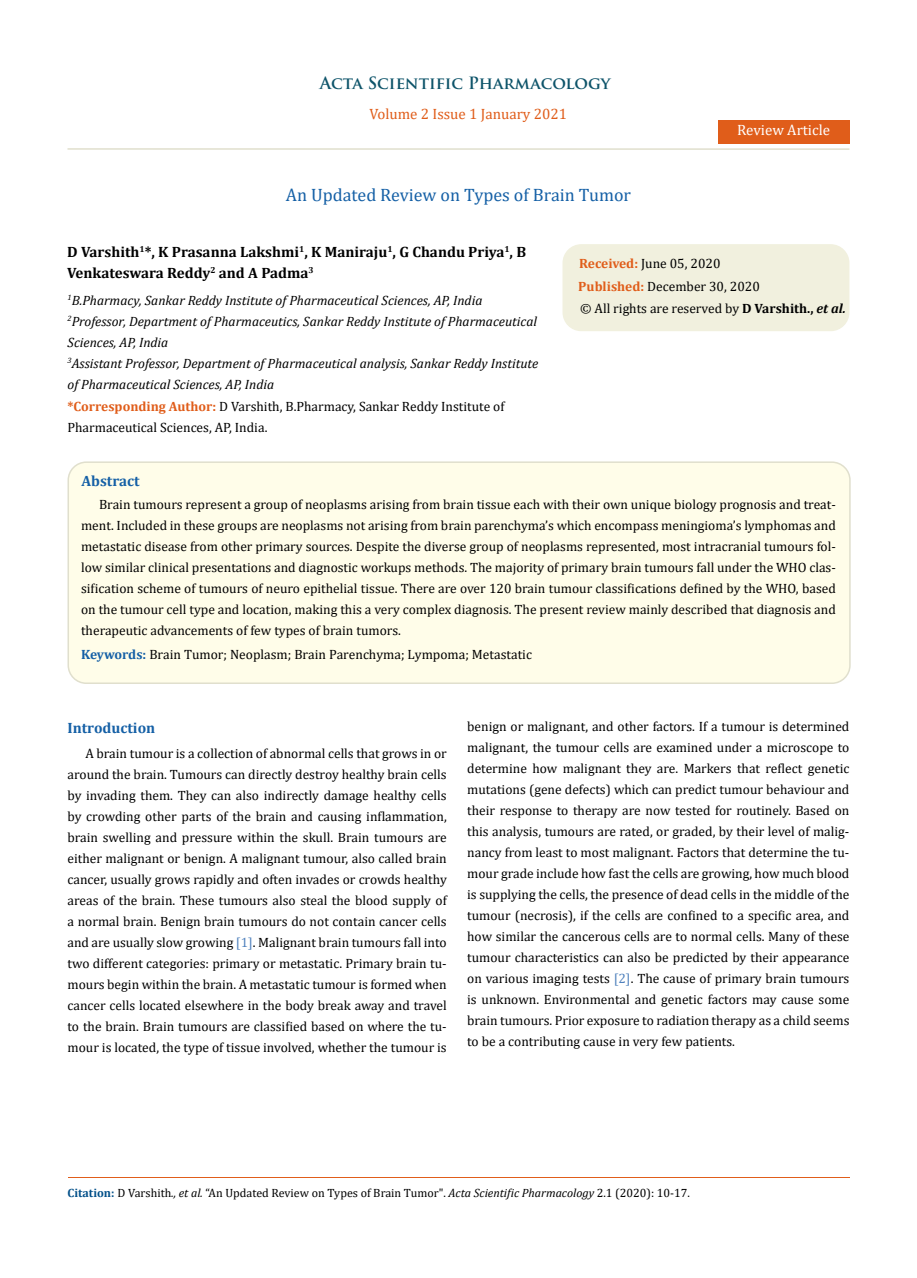
<style>
.page{position:relative;width:917px;height:1278px;background:#fff}
.page>*{position:absolute;margin:0;border:0;box-sizing:border-box;transform-origin:0 0}
.t1{font:18px "Cambria";color:#1560a6}
.t2{font:700 16.5px "Trajan Pro";color:#0e546a}
.t3{font:700 15px/21px "Cambria";color:#000}
.t4{font:15px "Cambria";color:#e05d1a}
.t5{font:700 15px "Cambria";color:#1560a6}
.t6{font:15px "Cambria";color:#fff}
.t7{font:13.5px/21px "Cambria";color:#000;text-align:justify}
.t8{font:italic 13.5px/21.1px "Cambria";color:#000}
.t9{font:12px "Cambria";color:#000}
.s1{font-weight:700;font-style:normal;color:#e05d1a}
.s2{font-style:normal}
.s3{font-weight:700;color:#e05d1a}
.s4{font-weight:700}
.s5{font-weight:700;font-style:italic}
.s6{font-weight:700;color:#1560a6}
.s7{color:#4f81bd}
.s8{font-weight:700;color:#035089}
.s9{font-style:italic}
</style>
<div class="page">
<div style="left:717px;top:120px;width:132px;height:23px;background:#e05d1a"></div>
<div style="left:563px;top:245px;width:285px;height:85px;background:#f1f0de;border-radius:18px"></div>
<div style="left:562px;top:244px;width:287px;height:87px;border:2px solid #f1f0de;border-radius:18px"></div>
<div style="left:68px;top:462px;width:781px;height:221px;background:#fffde9;border-radius:18px"></div>
<div style="left:67px;top:461px;width:783px;height:223px;border:2px solid #e0dfcd;border-radius:18px"></div>
<hr style="left:68px;top:1178px;width:781px;height:1px;background:#e05d1a">
<hr style="left:67px;top:148px;width:782px;height:2px;background:#e0dfcd">
<p class="t2" style="left:320px;top:73px;width:292px">Acta Scientific Pharmacology</p>
<p class="t4" style="left:369px;top:105px;width:199px">Volume 2 Issue 1 January 2021</p>
<h1 class="t1" style="left:286px;top:184px;width:346px">An Updated Review on Types of Brain Tumor</h1>
<p class="t6" style="left:737px;top:121px;width:94px">Review Article</p>
<p class="t3" style="left:67px;top:241px;width:460px">D Varshith<sup>1</sup>*, K Prasanna Lakshmi<sup>1</sup>, K Maniraju<sup>1</sup>, G Chandu Priya<sup>1</sup>, B<br>Venkateswara Reddy<sup>2</sup> and A Padma<sup>3</sup></p>
<p class="t8" style="left:67px;top:289px;width:472px"><sup>1</sup>B.Pharmacy, Sankar Reddy Institute of Pharmaceutical Sciences, AP, India <sup>2</sup>Professor, Department of Pharmaceutics, Sankar Reddy Institute of Pharmaceutical Sciences, AP, India<br><sup>3</sup>Assistant Professor, Department of Pharmaceutical analysis, Sankar Reddy Institute of Pharmaceutical Sciences, AP, India<br><span class="s1">*Corresponding Author:</span> <span class="s2">D Varshith, B.Pharmacy, Sankar Reddy Institute of Pharmaceutical Sciences, AP, India.</span></p>
<p class="t7" style="left:578px;top:252px;width:183px;line-height:23px"><span class="s3">Received:</span> June 05, 2020<br><span class="s3">Published:</span> December 30, 2020</p>
<p class="t7" style="left:580px;top:298px;width:267px">© All rights are reserved by <span class="s4">D Varshith.,</span> <span class="s5">et al.</span></p>
<p class="t5" style="left:81px;top:470px;width:60px">Abstract</p>
<p class="t7" style="left:81px;top:494px;width:756px;text-indent:18px">Brain tumours represent a group of neoplasms arising from brain tissue each with their own unique biology prognosis and treat&shy;ment. Included in these groups are neoplasms not arising from brain parenchyma’s which encompass meningioma’s lymphomas and metastatic disease from other primary sources. Despite the diverse group of neoplasms represented, most intracranial tumours fol&shy;low similar clinical presentations and diagnostic workups methods. The majority of primary brain tumours fall under the WHO clas&shy;sification scheme of tumours of neuro epithelial tissue. There are over 120 brain tumour classifications defined by the WHO, based on the tumour cell type and location, making this a very complex diagnosis. The present review mainly described that diagnosis and therapeutic advancements of few types of brain tumors.</p>
<p class="t7" style="left:81px;top:644px;width:452px"><span class="s6">Keywords:</span> Brain Tumor; Neoplasm; Brain Parenchyma; Lympoma; Metastatic</p>
<p class="t5" style="left:67px;top:717px;width:89px">Introduction</p>
<p class="t7" style="left:67px;top:742px;width:381px;text-indent:18px">A brain tumour is a collection of abnormal cells that grows in or around the brain. Tumours can directly destroy healthy brain cells by invading them. They can also indirectly damage healthy cells by crowding other parts of the brain and causing inflammation, brain swelling and pressure within the skull. Brain tumours are either malignant or benign. A malignant tumour, also called brain cancer, usually grows rapidly and often invades or crowds healthy areas of the brain. These tumours also steal the blood supply of a normal brain. Benign brain tumours do not contain cancer cells and are usually slow growing <span class="s7">[1]</span>. Malignant brain tumours fall into two different categories: primary or metastatic. Primary brain tu&shy;mours begin within the brain. A metastatic tumour is formed when cancer cells located elsewhere in the body break away and travel to the brain. Brain tumours are classified based on where the tu&shy;mour is located, the type of tissue involved, whether the tumour is</p>
<p class="t7" style="left:467px;top:715px;width:384px">benign or malignant, and other factors. If a tumour is determined malignant, the tumour cells are examined under a microscope to determine how malignant they are. Markers that reflect genetic mutations (gene defects) which can predict tumour behaviour and their response to therapy are now tested for routinely. Based on this analysis, tumours are rated, or graded, by their level of malig&shy;nancy from least to most malignant. Factors that determine the tu&shy;mour grade include how fast the cells are growing, how much blood is supplying the cells, the presence of dead cells in the middle of the tumour (necrosis), if the cells are confined to a specific area, and how similar the cancerous cells are to normal cells. Many of these tumour characteristics can also be predicted by their appearance on various imaging tests <span class="s7">[2]</span>. The cause of primary brain tumours is unknown. Environmental and genetic factors may cause some brain tumours. Prior exposure to radiation therapy as a child seems to be a contributing cause in very few patients.</p>
<p class="t9" style="left:68px;top:1186px;width:624px"><span class="s8">Citation:</span> D Varshith<span class="s9">., et al.</span> “An Updated Review on Types of Brain Tumor". <span class="s9">Acta Scientific Pharmacology</span> 2.1 (2020): 10-17.</p>
</div>
